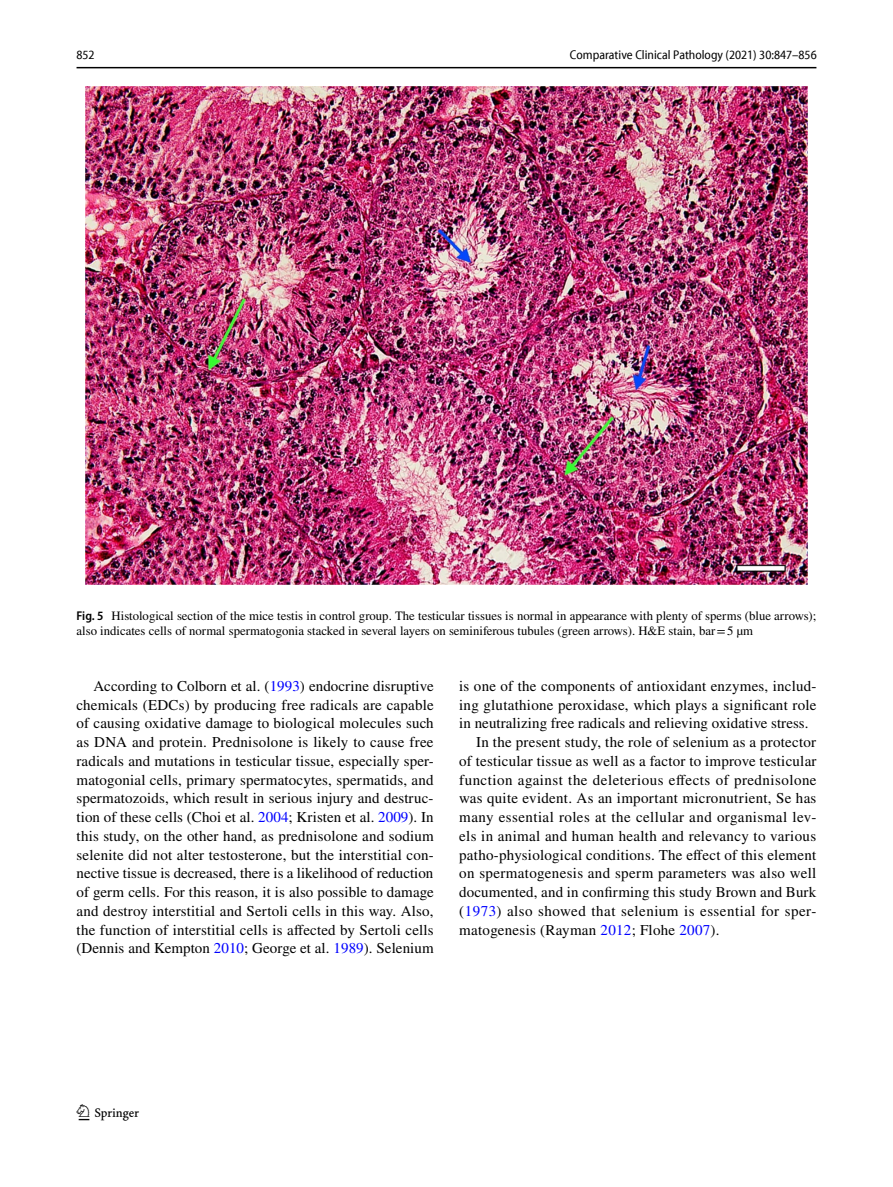
<style>
.page{position:relative;width:893px;height:1187px;background:#fff}
.page>*{position:absolute;margin:0;border:0;box-sizing:border-box;transform-origin:0 0}
.t1{font:22.5px "Springnew Regular 2";color:#000}
.t2{font:15px/18.8px "STIX";letter-spacing:.015em;color:#000;text-align:justify}
.t3{font:12.75px/15px "STIX";color:#000}
.t4{font:semi-condensed 12.75px "Myriad Pro Unic";color:#000}
.s1{font-family:"Myriad Pro";font-weight:600;font-stretch:semi-condensed}
.s2{color:#00f}
</style>
<div class="page">
<hr style="left:77px;top:67px;width:739px;height:1px;background:#000">
<img style="left:85px;top:87px;width:723px;height:498px">
<p class="t4" style="left:77px;top:50px;width:20px">852</p>
<p class="t4" style="left:570px;top:50px;width:248px">Comparative Clinical Pathology (2021) 30:847–856</p>
<p class="t3" style="left:77px;top:609px;width:741px"><span class="s1">Fig. 5</span> Histological section of the mice testis in control group. The testicular tissues is normal in appearance with plenty of sperms (blue arrows); also indicates cells of normal spermatogonia stacked in several layers on seminiferous tubules (green arrows). H&amp;E stain, bar=5 µm</p>
<p class="t2" style="left:77px;top:677px;width:359px;text-indent:17px">According to Colborn et al. (<span class="s2">1993</span>) endocrine disruptive chemicals (EDCs) by producing free radicals are capable of causing oxidative damage to biological molecules such as DNA and protein. Prednisolone is likely to cause free radicals and mutations in testicular tissue, especially sper&shy;matogonial cells, primary spermatocytes, spermatids, and spermatozoids, which result in serious injury and destruc&shy;tion of these cells (Choi et al. <span class="s2">2004</span>; Kristen et al. <span class="s2">2009</span>). In this study, on the other hand, as prednisolone and sodium selenite did not alter testosterone, but the interstitial con&shy;nective tissue is decreased, there is a likelihood of reduction of germ cells. For this reason, it is also possible to damage and destroy interstitial and Sertoli cells in this way. Also, the function of interstitial cells is affected by Sertoli cells (Dennis and Kempton <span class="s2">2010</span>; George et al. <span class="s2">1989</span>). Selenium</p>
<p class="t2" style="left:459px;top:677px;width:359px">is one of the components of antioxidant enzymes, includ-</p>
<p class="t2" style="left:459px;top:696px;width:359px">ing glutathione peroxidase, which plays a significant role</p>
<p class="t2" style="left:459px;top:714px;width:351px">in neutralizing free radicals and relieving oxidative stress.</p>
<p class="t2" style="left:476px;top:733px;width:341px">In the present study, the role of selenium as a protector</p>
<p class="t2" style="left:459px;top:752px;width:359px">of testicular tissue as well as a factor to improve testicular</p>
<p class="t2" style="left:459px;top:771px;width:359px">function against the deleterious effects of prednisolone</p>
<p class="t2" style="left:459px;top:789px;width:359px">was quite evident. As an important micronutrient, Se has</p>
<p class="t2" style="left:459px;top:808px;width:359px">many essential roles at the cellular and organismal lev-</p>
<p class="t2" style="left:459px;top:827px;width:358px">els in animal and human health and relevancy to various</p>
<p class="t2" style="left:459px;top:846px;width:359px">patho-physiological conditions. The effect of this element</p>
<p class="t2" style="left:459px;top:864px;width:359px">on spermatogenesis and sperm parameters was also well</p>
<p class="t2" style="left:459px;top:883px;width:358px">documented, and in confirming this study Brown and Burk</p>
<p class="t2" style="left:459px;top:902px;width:359px">(<span class="s2">1973</span>) also showed that selenium is essential for sper-</p>
<p class="t2" style="left:459px;top:921px;width:262px">matogenesis (Rayman <span class="s2">2012</span>; Flohe <span class="s2">2007</span>).</p>
<h1 class="t1" style="left:79px;top:1104px;width:62px">1 3</h1>
</div>
